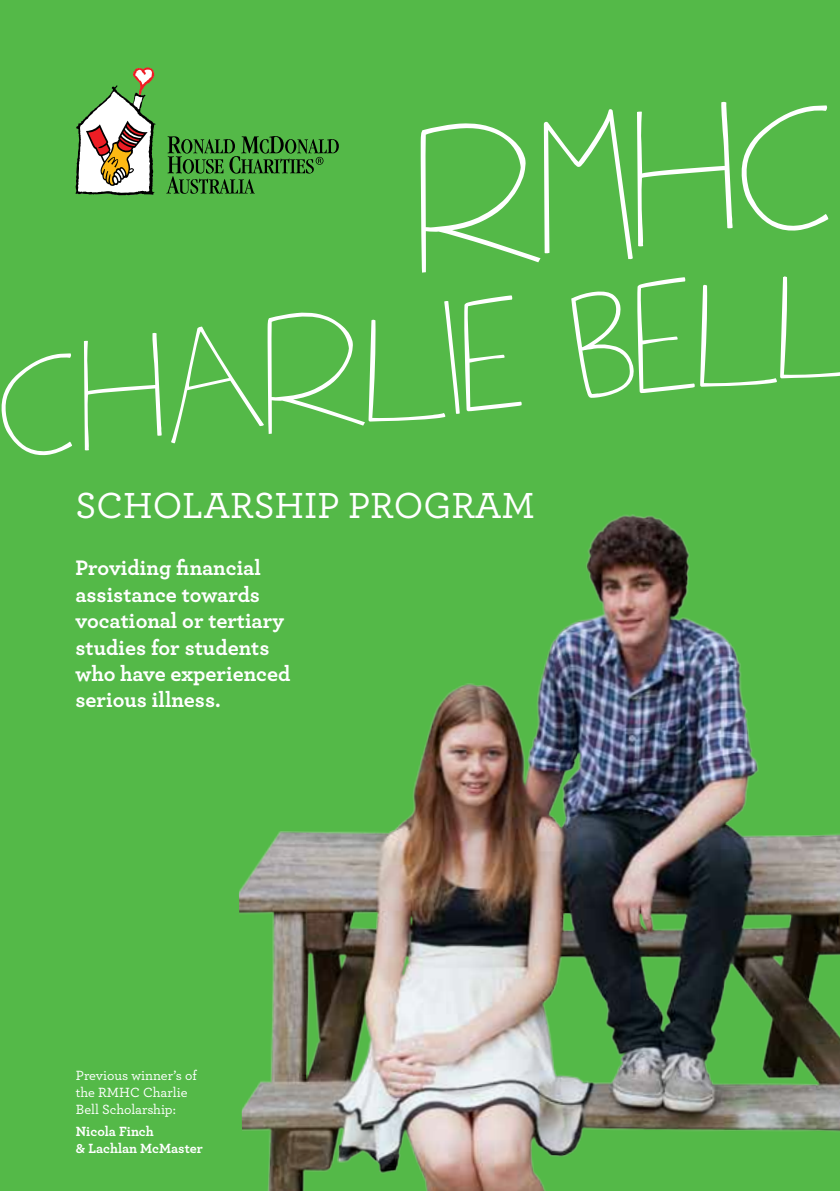
<style>
.page{position:relative;width:840px;height:1191px;background:#fff}
.page>*{position:absolute;margin:0;border:0;box-sizing:border-box;transform-origin:0 0}
.t1{font:192.6px "Singela";color:#fff}
.t2{font:156.6px "Singela";color:#fff}
.t3{font:500 38px "Archer Pro";color:#fff}
.t4{font:700 22px/26.4px "Archer Pro";color:#fff}
.t5{font:500 14px/16.8px "Archer Pro";color:#fff}
.t6{font:700 14px/16.8px "Archer Pro";letter-spacing:-.005em;color:#fff}
</style>
<div class="page">
<div style="left:0;top:0;width:839px;height:1191px;background:#54b948"></div>
<img style="left:239px;top:514px;width:600px;height:677px">
<svg style="left:166px;top:136px;width:172px;height:58px"></svg>
<svg style="left:75px;top:67px;width:80px;height:128px"></svg>
<h1 class="t1" style="left:403px;top:92px;width:431px;rotate:-6deg">RMHC</h1>
<h2 class="t2" style="left:-8px;top:315px;width:863px;rotate:-6deg">Char lie Bell</h2>
<h3 class="t3" style="left:75px;top:478px;width:461px">Scholarship Program</h3>
<p class="t4" style="left:75px;top:553px;width:216px">Providing financial assistance towards vocational or tertiary studies for students who have experienced serious illness.</p>
<p class="t5" style="left:76px;top:1066px;width:122px">Previous winner’s of the RMHC</p>
<p class="t5" style="left:76px;top:1083px;width:113px;text-indent:67px">Charlie<br>Bell Scholarship:</p>
<p class="t6" style="left:76px;top:1122px;width:128px">Nicola Finch<br>&amp; Lachlan McMaster</p>
</div>
